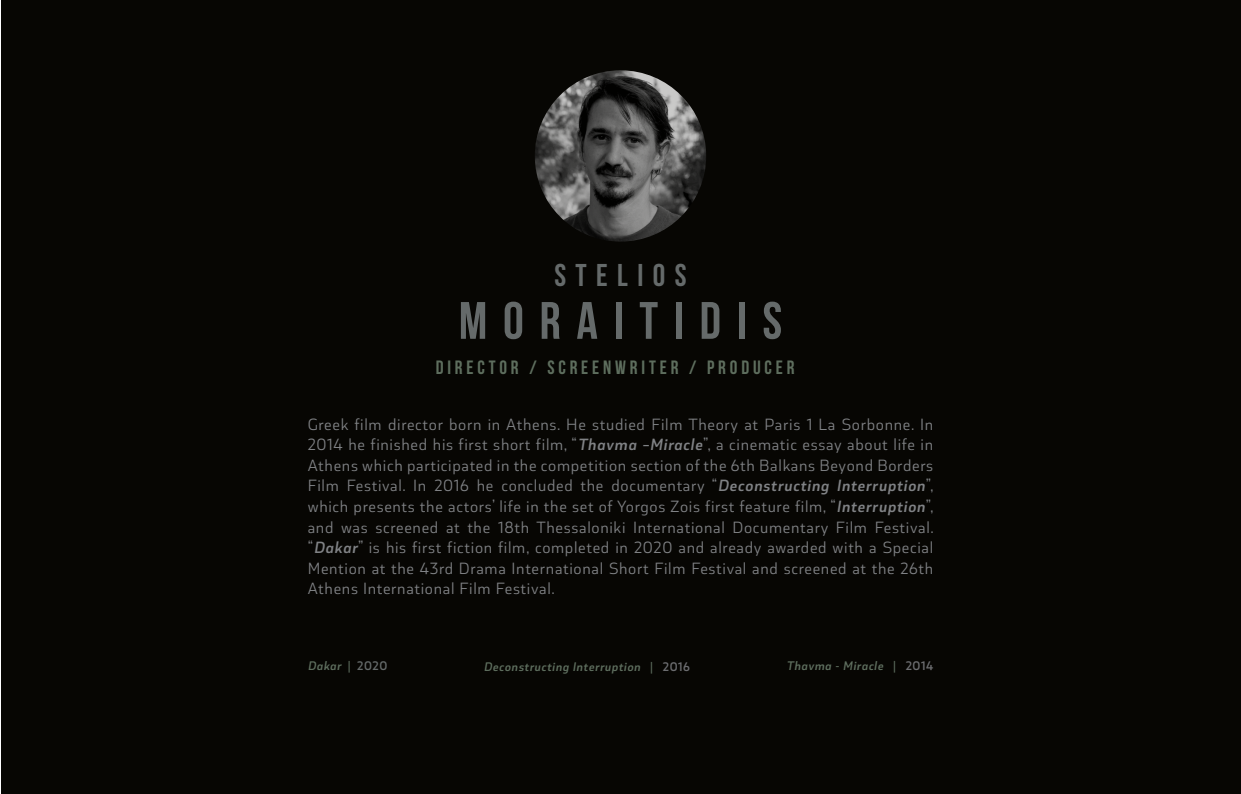
<style>
.page{position:relative;width:1241px;height:794px;background:#fff}
.page>*{position:absolute;margin:0;border:0;box-sizing:border-box;transform-origin:0 0}
.t1{font:52.5px "Bebas Neue";letter-spacing:.3em;color:#656a6a}
.t2{font:31.5px "Bebas Neue";letter-spacing:.3em;color:#656a6a}
.t3{font:19.25px "Bebas Neue";letter-spacing:.2em;color:#5e6e5e}
.t4{font:17.15px/20.7px "Coversans";letter-spacing:.04em;color:#808285;text-align:justify}
.t5{font:italic 600 13.12px "Coversans";letter-spacing:.04em;color:#5e6e5e}
.s1{font-weight:600;font-style:italic}
.s2{font-style:normal;color:#5d6d5e}
.s3{font-style:normal;color:#656a6a}
.s4{font-style:normal;color:#6c6d70}
</style>
<div class="page">
<div style="left:1px;top:0;width:1239px;height:794px;background:#070603"></div>
<img style="left:534px;top:70px;width:172px;height:172px;border-radius:86px">
<h2 class="t2" style="left:554px;top:258px;width:134px">STELIOS</h2>
<h1 class="t1" style="left:459px;top:292px;width:325px">MORAITIDIS</h1>
<p class="t3" style="left:435px;top:357px;width:360px">DIRECTOR / SCREENWRITER / PRODUCER</p>
<p class="t4" style="left:308px;top:413px;width:627px">Greek film director born in Athens. He studied Film Theory at Paris 1 La Sorbonne. In 2014 he finished his first short film, “<span class="s1">Thavma –Miracle</span>”, a cinematic essay about life in Athens which participated in the competition section of the 6th Balkans Beyond Borders Film Festival. In 2016 he concluded the documentary “<span class="s1">Deconstructing Interruption</span>”, which presents the actors’ life in the set of Yorgos Zois first feature film, “<span class="s1">Interruption</span>”, and was screened at the 18th Thessaloniki International Documentary Film Festival. “<span class="s1">Dakar</span>” is his first fiction film, completed in 2020 and already awarded with a Special Mention at the 43rd Drama International Short Film Festival and screened at the 26th Athens International Film Festival.</p>
<p class="t5" style="left:308px;top:658px;width:81px">Dakar <span class="s2">|</span> <span class="s3">2020</span></p>
<p class="t5" style="left:483px;top:658px;width:207px">Deconstructing Interruption <span class="s2">|</span> <span class="s4">2016</span></p>
<p class="t5" style="left:786px;top:658px;width:148px">Thavma - Miracle <span class="s2">|</span> <span class="s4">2014</span></p>
</div>
